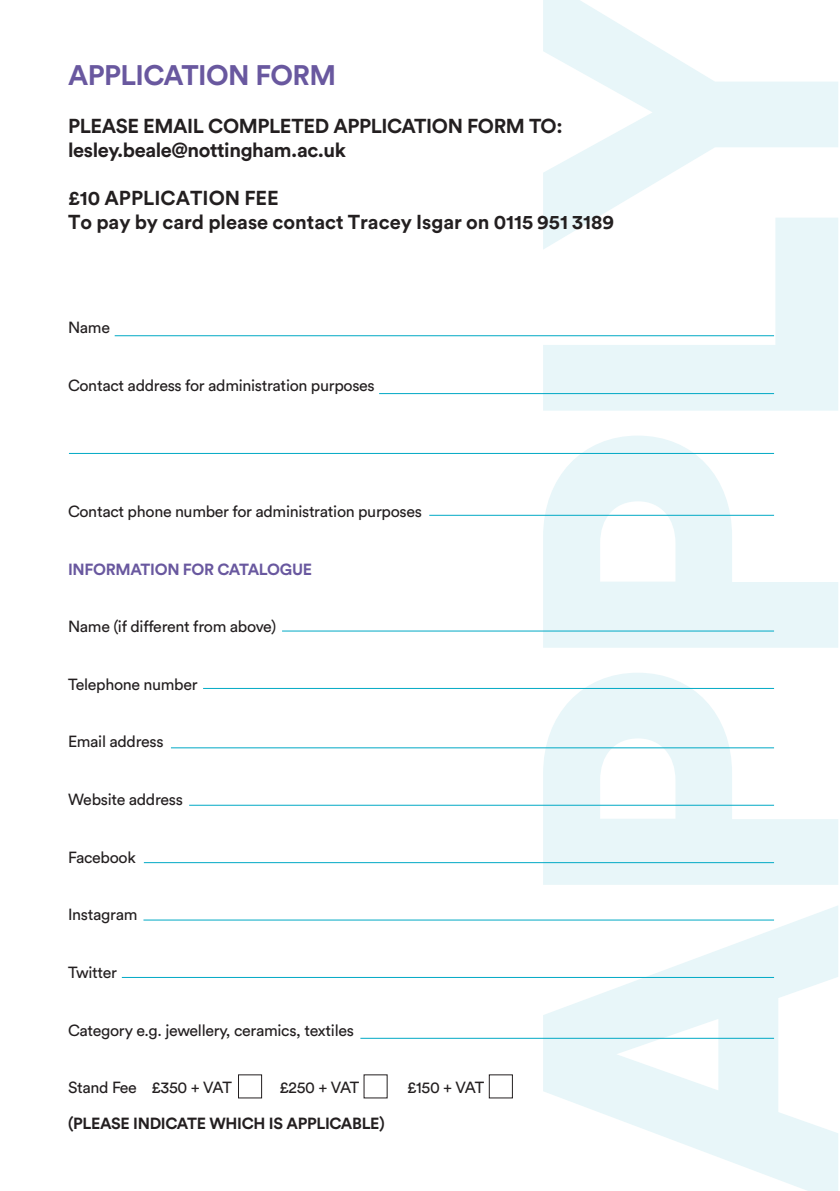
<style>
.page{position:relative;width:840px;height:1191px;background:#fff}
.page>*{position:absolute;margin:0;border:0;box-sizing:border-box;transform-origin:0 0}
.t1{font:700 28px "Circular Std";letter-spacing:-.02em;color:#69589f}
.t2{font:700 20px/24px "Circular Std";letter-spacing:-.01em;color:#231f20}
.t3{font:16px "Circular Std";letter-spacing:-.02em;color:#231f20}
.t4{font:700 16px "Circular Std";letter-spacing:-.02em;color:#231f20}
.t5{font:700 16px "Circular Std";letter-spacing:-.02em;color:#69589f}
</style>
<div class="page">
<svg style="left:542px;top:0;width:295px;height:1191px;fill:#eff9fb"></svg>
<hr style="left:144px;top:862px;width:629px;height:1px;background:#00a9c5">
<hr style="left:143px;top:919px;width:630px;height:1px;background:#00a9c5">
<hr style="left:122px;top:977px;width:651px;height:1px;background:#00a9c5">
<hr style="left:379px;top:393px;width:394px;height:1px;background:#00a9c5">
<hr style="left:429px;top:515px;width:344px;height:1px;background:#00a9c5">
<hr style="left:282px;top:630px;width:491px;height:1px;background:#00a9c5">
<hr style="left:203px;top:688px;width:570px;height:1px;background:#00a9c5">
<hr style="left:171px;top:747px;width:602px;height:1px;background:#00a9c5">
<hr style="left:189px;top:805px;width:584px;height:1px;background:#00a9c5">
<hr style="left:115px;top:335px;width:658px;height:1px;background:#00a9c5">
<hr style="left:69px;top:453px;width:704px;height:1px;background:#00a9c5">
<hr style="left:360px;top:1038px;width:413px;height:1px;background:#00a9c5">
<h1 class="t1" style="left:68px;top:65px;width:269px">APPLICATION FORM</h1>
<p class="t2" style="left:68px;top:116px;width:495px">PLEASE EMAIL COMPLETED APPLICATION FORM TO: lesley.beale@nottingham.ac.uk</p>
<p class="t2" style="left:68px;top:188px;width:547px">£10 APPLICATION FEE<br>To pay by card please contact Tracey Isgar on 0115 951 3189</p>
<p class="t3" style="left:68px;top:322px;width:43px">Name</p>
<p class="t3" style="left:68px;top:379px;width:308px">Contact address for administration purposes</p>
<p class="t3" style="left:68px;top:505px;width:355px">Contact phone number for administration purposes</p>
<p class="t5" style="left:68px;top:563px;width:245px">INFORMATION FOR CATALOGUE</p>
<p class="t3" style="left:68px;top:621px;width:209px">Name (if different from above)</p>
<p class="t3" style="left:68px;top:678px;width:131px">Telephone number</p>
<p class="t3" style="left:68px;top:736px;width:97px">Email address</p>
<p class="t3" style="left:68px;top:793px;width:116px">Website address</p>
<p class="t3" style="left:68px;top:851px;width:69px">Facebook</p>
<p class="t3" style="left:68px;top:909px;width:71px">Instagram</p>
<p class="t3" style="left:68px;top:966px;width:50px">Twitter</p>
<p class="t3" style="left:68px;top:1024px;width:287px">Category e.g. jewellery, ceramics, textiles</p>
<p class="t3" style="left:68px;top:1081px;width:165px">Stand Fee £350 + VAT</p>
<p class="t3" style="left:279px;top:1081px;width:81px">£250 + VAT</p>
<p class="t3" style="left:407px;top:1081px;width:79px">£150 + VAT</p>
<p class="t4" style="left:68px;top:1117px;width:318px">(PLEASE INDICATE WHICH IS APPLICABLE)</p>
</div>
